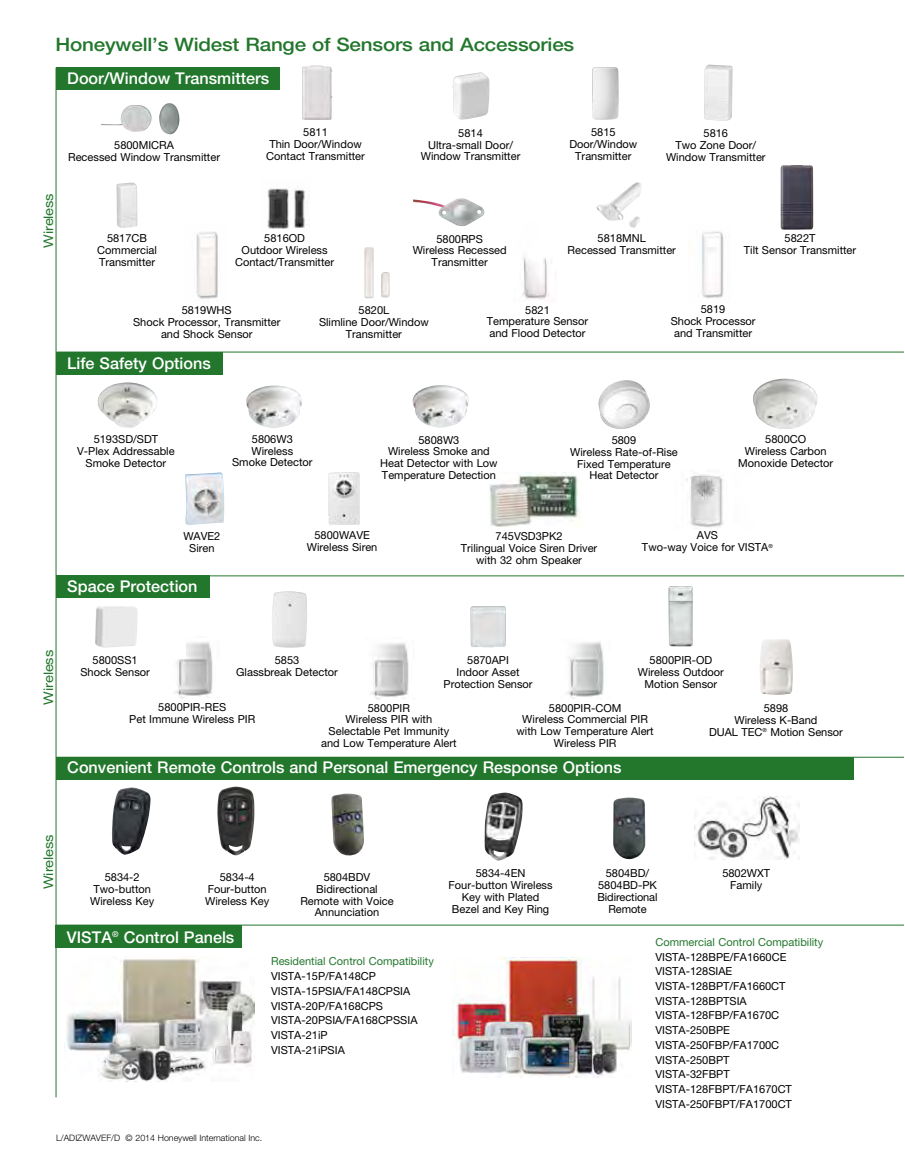
<style>
.page{position:relative;width:905px;height:1175px;background:#fff}
.page>*{position:absolute;margin:0;border:0;box-sizing:border-box;transform-origin:0 0}
.t1{font:500 18.6px "Helvetica Neue";letter-spacing:-.01em;color:#23772d;scale:1.11 1}
.t2{font:500 16.2px "Helvetica Neue";color:#fff}
.t3{font:13.2px "Helvetica Neue";letter-spacing:-.01em;color:#23772d;scale:1.11 1}
.t4{font:11.1px/11.9px "Helvetica Neue";color:#000;text-align:center}
.t5{font:11.1px "Helvetica Neue";color:#23772d}
.t6{font:300 8.85px "Helvetica Neue";color:#000}
</style>
<div class="page">
<img style="left:694px;top:796px;width:105px;height:64px">
<hr style="left:56px;top:352px;width:847px;height:1px;background:#23772d">
<hr style="left:56px;top:757px;width:847px;height:1px;background:#23772d">
<div style="left:56px;top:67px;width:223px;height:23px;background:#23772d"></div>
<div style="left:56px;top:352px;width:166px;height:23px;background:#23772d"></div>
<div style="left:56px;top:757px;width:797px;height:22px;background:#23772d"></div>
<img style="left:484px;top:792px;width:39px;height:69px">
<img style="left:217px;top:786px;width:37px;height:69px">
<img style="left:331px;top:793px;width:33px;height:63px">
<img style="left:613px;top:797px;width:32px;height:62px">
<img style="left:175px;top:642px;width:38px;height:56px">
<img style="left:371px;top:643px;width:38px;height:56px">
<img style="left:566px;top:641px;width:38px;height:57px">
<img style="left:668px;top:586px;width:25px;height:60px">
<img style="left:760px;top:639px;width:32px;height:55px">
<img style="left:470px;top:606px;width:36px;height:41px">
<img style="left:272px;top:591px;width:35px;height:57px">
<hr style="left:56px;top:575px;width:847px;height:1px;background:#23772d">
<hr style="left:56px;top:924px;width:847px;height:1px;background:#23772d">
<img style="left:185px;top:472px;width:39px;height:53px">
<img style="left:328px;top:472px;width:32px;height:52px">
<img style="left:489px;top:472px;width:90px;height:56px">
<img style="left:302px;top:66px;width:30px;height:54px">
<img style="left:596px;top:182px;width:46px;height:39px">
<img style="left:780px;top:165px;width:33px;height:65px">
<img style="left:364px;top:247px;width:10px;height:51px">
<img style="left:381px;top:272px;width:8px;height:26px">
<img style="left:704px;top:65px;width:28px;height:56px">
<img style="left:592px;top:67px;width:26px;height:53px">
<img style="left:413px;top:198px;width:72px;height:29px">
<img style="left:101px;top:103px;width:79px;height:32px">
<img style="left:452px;top:72px;width:37px;height:48px">
<img style="left:116px;top:183px;width:21px;height:45px">
<img style="left:267px;top:186px;width:38px;height:43px">
<img style="left:701px;top:230px;width:23px;height:68px">
<img style="left:196px;top:232px;width:22px;height:69px">
<img style="left:522px;top:257px;width:28px;height:42px">
<img style="left:98px;top:382px;width:59px;height:46px">
<img style="left:246px;top:385px;width:56px;height:43px">
<img style="left:413px;top:385px;width:56px;height:43px">
<img style="left:598px;top:380px;width:52px;height:49px">
<img style="left:753px;top:379px;width:64px;height:50px">
<div style="left:56px;top:925px;width:186px;height:22px;background:#23772d"></div>
<img style="left:452px;top:957px;width:179px;height:120px">
<img style="left:686px;top:474px;width:37px;height:54px">
<div style="left:91px;top:568px;width:94px;height:91px;background:#fff"></div>
<img style="left:95px;top:606px;width:42px;height:41px">
<img style="left:112px;top:787px;width:39px;height:67px">
<hr style="left:56px;top:68px;width:1px;height:1029px;background:#23772d">
<div style="left:56px;top:575px;width:154px;height:22px;background:#23772d"></div>
<img style="left:64px;top:958px;width:191px;height:123px">
<h1 class="t1" style="left:56px;top:33px;width:469px">Honeywell’s Widest Range of Sensors and Accessories</h1>
<h2 class="t2" style="left:67px;top:68px;width:203px">Door/Window Transmitters</h2>
<p class="t3" style="left:41px;top:248px;width:51px;rotate:-90deg">Wireless</p>
<p class="t4" style="left:266px;top:126px;width:100px">5811<br>Thin Door/Window<br>Contact Transmitter</p>
<p class="t4" style="left:569px;top:126px;width:69px">5815<br>Door/Window<br>Transmitter</p>
<p class="t4" style="left:421px;top:127px;width:101px">5814<br>Ultra-small Door/<br>Window Transmitter</p>
<p class="t4" style="left:68px;top:139px;width:153px">5800MICRA<br>Recessed Window Transmitter</p>
<p class="t4" style="left:666px;top:127px;width:101px">5816<br>Two Zone Door/<br>Window Transmitter</p>
<p class="t4" style="left:97px;top:232px;width:61px">5817CB<br>Commercial<br>Transmitter</p>
<p class="t4" style="left:235px;top:232px;width:101px">5816OD<br>Outdoor Wireless<br>Contact/Transmitter</p>
<p class="t4" style="left:412px;top:233px;width:96px">5800RPS<br>Wireless Recessed<br>Transmitter</p>
<p class="t4" style="left:567px;top:232px;width:110px">5818MNL<br>Recessed Transmitter</p>
<p class="t4" style="left:743px;top:232px;width:114px">5822T<br>Tilt Sensor Transmitter</p>
<p class="t4" style="left:133px;top:304px;width:149px">5819WHS<br>Shock Processor, Transmitter and Shock Sensor</p>
<h2 class="t2" style="left:67px;top:353px;width:145px">Life Safety Options</h2>
<p class="t4" style="left:319px;top:304px;width:111px">5820L<br>Slimline Door/Window<br>Transmitter</p>
<p class="t4" style="left:487px;top:303px;width:103px">5821<br>Temperature Sensor and Flood Detector</p>
<p class="t4" style="left:670px;top:303px;width:86px">5819<br>Shock Processor and Transmitter</p>
<p class="t4" style="left:77px;top:433px;width:99px">5193SD/SDT<br>V-Plex Addressable<br>Smoke Detector</p>
<p class="t4" style="left:232px;top:433px;width:82px">5806W3<br>Wireless<br>Smoke Detector</p>
<p class="t4" style="left:380px;top:433px;width:119px">5808W3<br>Wireless Smoke and<br>Heat Detector with Low<br>Temperature Detection</p>
<p class="t4" style="left:570px;top:434px;width:109px">5809<br>Wireless Rate-of-Rise<br>Fixed Temperature<br>Heat Detector</p>
<p class="t4" style="left:738px;top:433px;width:97px">5800CO<br>Wireless Carbon<br>Monoxide Detector</p>
<p class="t4" style="left:183px;top:530px;width:39px">WAVE2<br>Siren</p>
<h2 class="t2" style="left:67px;top:577px;width:132px">Space Protection</h2>
<p class="t4" style="left:307px;top:529px;width:72px">5800WAVE<br>Wireless Siren</p>
<p class="t4" style="left:461px;top:530px;width:138px">745VSD3PK2<br>Trilingual Voice Siren Driver with 32 ohm Speaker</p>
<p class="t4" style="left:642px;top:529px;width:132px">AVS<br>Two-way Voice for VISTA<sup>®</sup></p>
<p class="t3" style="left:41px;top:704px;width:51px;rotate:-90deg">Wireless</p>
<p class="t4" style="left:80px;top:654px;width:71px">5800SS1<br>Shock Sensor</p>
<p class="t4" style="left:638px;top:654px;width:88px">5800PIR-OD<br>Wireless Outdoor<br>Motion Sensor</p>
<p class="t4" style="left:709px;top:702px;width:135px">5898<br>Wireless K-Band<br>DUAL TEC<sup>®</sup> Motion Sensor</p>
<p class="t4" style="left:236px;top:654px;width:103px">5853<br>Glassbreak Detector</p>
<p class="t4" style="left:443px;top:654px;width:91px">5870API<br>Indoor Asset<br>Protection Sensor</p>
<p class="t4" style="left:129px;top:701px;width:127px">5800PIR-RES<br>Pet Immune Wireless PIR</p>
<p class="t4" style="left:321px;top:701px;width:137px">5800PIR<br>Wireless PIR with<br>Selectable Pet Immunity and Low Temperature Alert</p>
<p class="t4" style="left:516px;top:701px;width:139px">5800PIR-COM<br>Wireless Commercial PIR with Low Temperature Alert<br>Wireless PIR</p>
<h2 class="t2" style="left:67px;top:757px;width:556px">Convenient Remote Controls and Personal Emergency Response Options</h2>
<p class="t3" style="left:41px;top:889px;width:51px;rotate:-90deg">Wireless</p>
<p class="t4" style="left:90px;top:871px;width:65px">5834-2<br>Two-button<br>Wireless Key</p>
<p class="t4" style="left:205px;top:871px;width:65px">5834-4<br>Four-button<br>Wireless Key</p>
<p class="t4" style="left:597px;top:867px;width:62px">5804BD/<br>5804BD-PK<br>Bidirectional<br>Remote</p>
<p class="t4" style="left:300px;top:871px;width:95px">5804BDV<br>Bidirectional<br>Remote with Voice<br>Annunciation</p>
<p class="t4" style="left:448px;top:867px;width:106px">5834-4EN<br>Four-button Wireless<br>Key with Plated<br>Bezel and Key Ring</p>
<p class="t4" style="left:722px;top:867px;width:49px">5802WXT<br>Family</p>
<h2 class="t2" style="left:67px;top:927px;width:169px">VISTA<sup>®</sup> Control Panels</h2>
<p class="t5" style="left:271px;top:954px;width:164px">Residential Control Compatibility</p>
<p class="t4" style="left:271px;top:968px;width:148px;line-height:14.7px;text-align:left">VISTA-15P/FA148CP<br>VISTA-15PSIA/FA148CPSIA<br>VISTA-20P/FA168CPS<br>VISTA-20PSIA/FA168CPSSIA<br>VISTA-21iP<br>VISTA-21iPSIA</p>
<p class="t5" style="left:655px;top:935px;width:169px">Commercial Control Compatibility</p>
<p class="t4" style="left:655px;top:949px;width:138px;line-height:14.7px;text-align:left">VISTA-128BPE/FA1660CE<br>VISTA-128SIAE<br>VISTA-128BPT/FA1660CT<br>VISTA-128BPTSIA<br>VISTA-128FBP/FA1670C<br>VISTA-250BPE<br>VISTA-250FBP/FA1700C<br>VISTA-250BPT<br>VISTA-32FBPT<br>VISTA-128FBPT/FA1670CT<br>VISTA-250FBPT/FA1700CT</p>
<p class="t6" style="left:56px;top:1132px;width:207px">L/ADIZWAVEF/D © 2014 Honeywell International Inc.</p>
</div>
